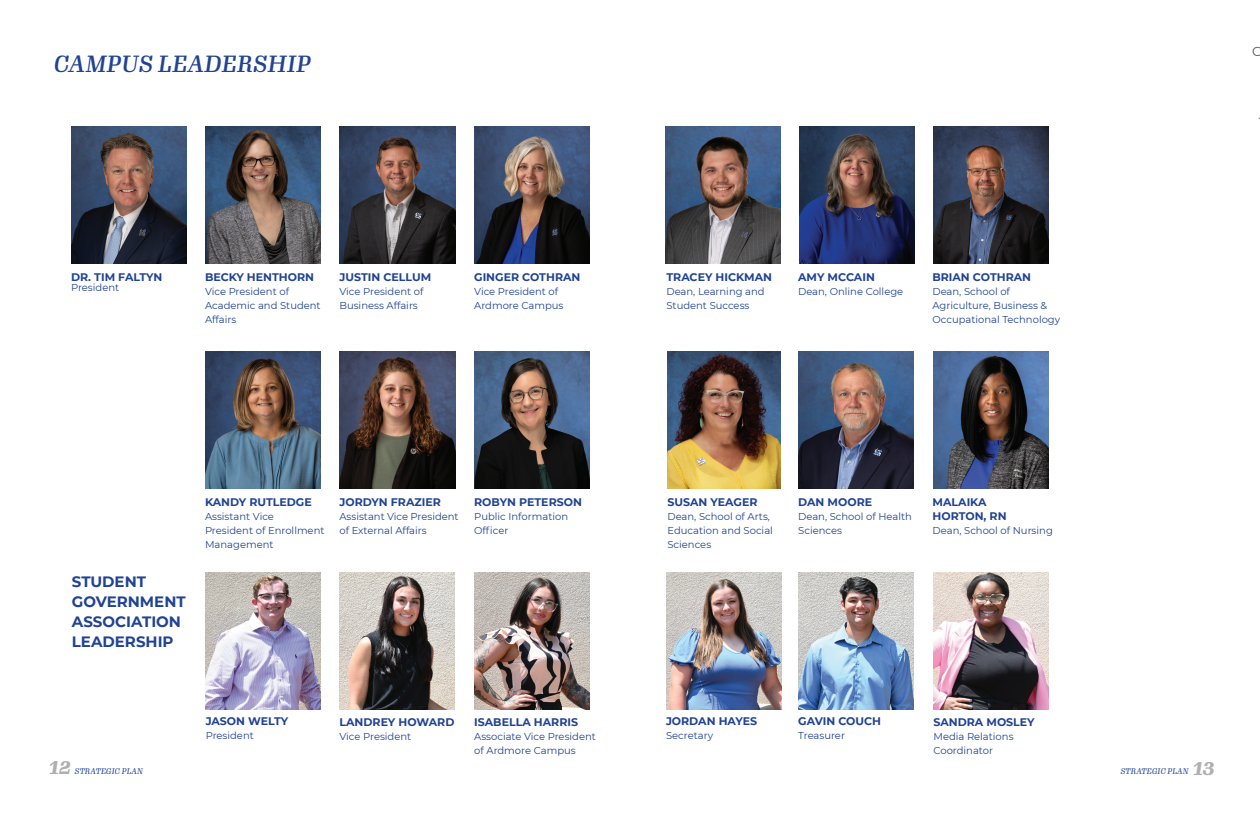
<style>
.page{position:relative;width:1260px;height:828px;background:#fff}
.page>*{position:absolute;margin:0;border:0;box-sizing:border-box;transform-origin:0 0}
.t1{font:italic 500 23px "Gimlet Text Narrow";color:#214394}
.t2{font:italic 900 18px "Gimlet Text";color:#aeafb1}
.t3{font:700 15px/20px "Montserrat";color:#214394}
.t4{font:13px "Montserrat";color:#515151}
.t5{font:700 11px/14px "Montserrat";color:#214394}
.t6{font:10px/14px "Montserrat";color:#214394}
.t7{font:italic 8px "Gimlet Text Narrow";color:#214394}
</style>
<div class="page">
<img style="left:71px;top:126px;width:115px;height:137px">
<img style="left:205px;top:126px;width:116px;height:137px">
<img style="left:474px;top:126px;width:115px;height:137px">
<img style="left:933px;top:352px;width:116px;height:136px">
<img style="left:799px;top:352px;width:115px;height:136px">
<img style="left:340px;top:352px;width:115px;height:136px">
<img style="left:474px;top:352px;width:115px;height:136px">
<img style="left:340px;top:126px;width:115px;height:137px">
<img style="left:205px;top:352px;width:116px;height:136px">
<img style="left:205px;top:573px;width:116px;height:136px">
<img style="left:340px;top:573px;width:115px;height:136px">
<img style="left:666px;top:573px;width:115px;height:136px">
<img style="left:474px;top:573px;width:115px;height:136px">
<img style="left:933px;top:573px;width:116px;height:136px">
<img style="left:798px;top:573px;width:115px;height:136px">
<img style="left:667px;top:352px;width:114px;height:136px">
<img style="left:799px;top:126px;width:115px;height:137px">
<img style="left:933px;top:126px;width:116px;height:137px">
<img style="left:666px;top:126px;width:115px;height:137px">
<h1 class="t1" style="left:54px;top:48px;width:259px">CAMPUS LEADERSHIP</h1>
<h3 class="t4" style="left:1252px;top:42px;width:12px">O</h3>
<p class="t5" style="left:71px;top:269px;width:93px">DR. TIM FALTYN</p>
<p class="t6" style="left:71px;top:280px;width:50px">President</p>
<p class="t5" style="left:205px;top:269px;width:111px">BECKY HENTHORN</p>
<p class="t6" style="left:205px;top:284px;width:117px">Vice President of<br>Academic and Student<br>Affairs</p>
<p class="t5" style="left:340px;top:269px;width:93px">JUSTIN CELLUM</p>
<p class="t6" style="left:340px;top:284px;width:86px">Vice President of<br>Business Affairs</p>
<p class="t5" style="left:474px;top:269px;width:108px">GINGER COTHRAN</p>
<p class="t6" style="left:474px;top:284px;width:91px">Vice President of<br>Ardmore Campus</p>
<h3 class="t3" style="left:72px;top:571px;width:115px">STUDENT<br>GOVERNMENT<br>ASSOCIATION<br>LEADERSHIP</h3>
<p class="t5" style="left:205px;top:494px;width:108px">KANDY RUTLEDGE</p>
<p class="t6" style="left:205px;top:509px;width:121px">Assistant Vice<br>President of Enrollment<br>Management</p>
<p class="t5" style="left:340px;top:494px;width:103px">JORDYN FRAZIER</p>
<p class="t6" style="left:339px;top:509px;width:121px">Assistant Vice President of External Affairs</p>
<p class="t5" style="left:474px;top:494px;width:109px">ROBYN PETERSON</p>
<p class="t6" style="left:474px;top:509px;width:95px">Public Information<br>Officer</p>
<p class="t5" style="left:206px;top:713px;width:84px">JASON WELTY</p>
<p class="t6" style="left:206px;top:728px;width:50px">President</p>
<p class="t5" style="left:340px;top:714px;width:116px">LANDREY HOWARD</p>
<p class="t6" style="left:340px;top:729px;width:73px">Vice President</p>
<p class="t5" style="left:474px;top:714px;width:105px">ISABELLA HARRIS</p>
<p class="t6" style="left:474px;top:729px;width:123px">Associate Vice President of Ardmore Campus</p>
<p class="t5" style="left:666px;top:269px;width:107px">TRACEY HICKMAN</p>
<p class="t6" style="left:666px;top:284px;width:100px">Dean, Learning and<br>Student Success</p>
<p class="t5" style="left:798px;top:269px;width:78px">AMY MCCAIN</p>
<p class="t6" style="left:798px;top:284px;width:107px">Dean, Online College</p>
<p class="t5" style="left:932px;top:269px;width:100px">BRIAN COTHRAN</p>
<p class="t6" style="left:932px;top:284px;width:129px">Dean, School of<br>Agriculture, Business &amp;<br>Occupational Technology</p>
<p class="t5" style="left:667px;top:494px;width:92px">SUSAN YEAGER</p>
<p class="t6" style="left:667px;top:509px;width:107px">Dean, School of Arts,<br>Education and Social<br>Sciences</p>
<p class="t5" style="left:798px;top:494px;width:75px">DAN MOORE</p>
<p class="t6" style="left:798px;top:509px;width:115px">Dean, School of Health<br>Sciences</p>
<p class="t5" style="left:933px;top:494px;width:75px">MALAIKA<br>HORTON, RN</p>
<p class="t6" style="left:933px;top:523px;width:122px">Dean, School of Nursing</p>
<p class="t5" style="left:666px;top:713px;width:93px">JORDAN HAYES</p>
<p class="t6" style="left:666px;top:728px;width:49px">Secretary</p>
<p class="t5" style="left:798px;top:713px;width:84px">GAVIN COUCH</p>
<p class="t6" style="left:798px;top:728px;width:48px">Treasurer</p>
<p class="t5" style="left:933px;top:714px;width:103px">SANDRA MOSLEY</p>
<p class="t6" style="left:933px;top:729px;width:82px">Media Relations<br>Coordinator</p>
<h2 class="t2" style="left:49px;top:755px;width:23px">12</h2>
<p class="t7" style="left:75px;top:766px;width:70px">STRATEGIC PLAN</p>
<p class="t7" style="left:1121px;top:766px;width:70px">STRATEGIC PLAN</p>
<h2 class="t2" style="left:1193px;top:756px;width:23px">13</h2>
</div>
